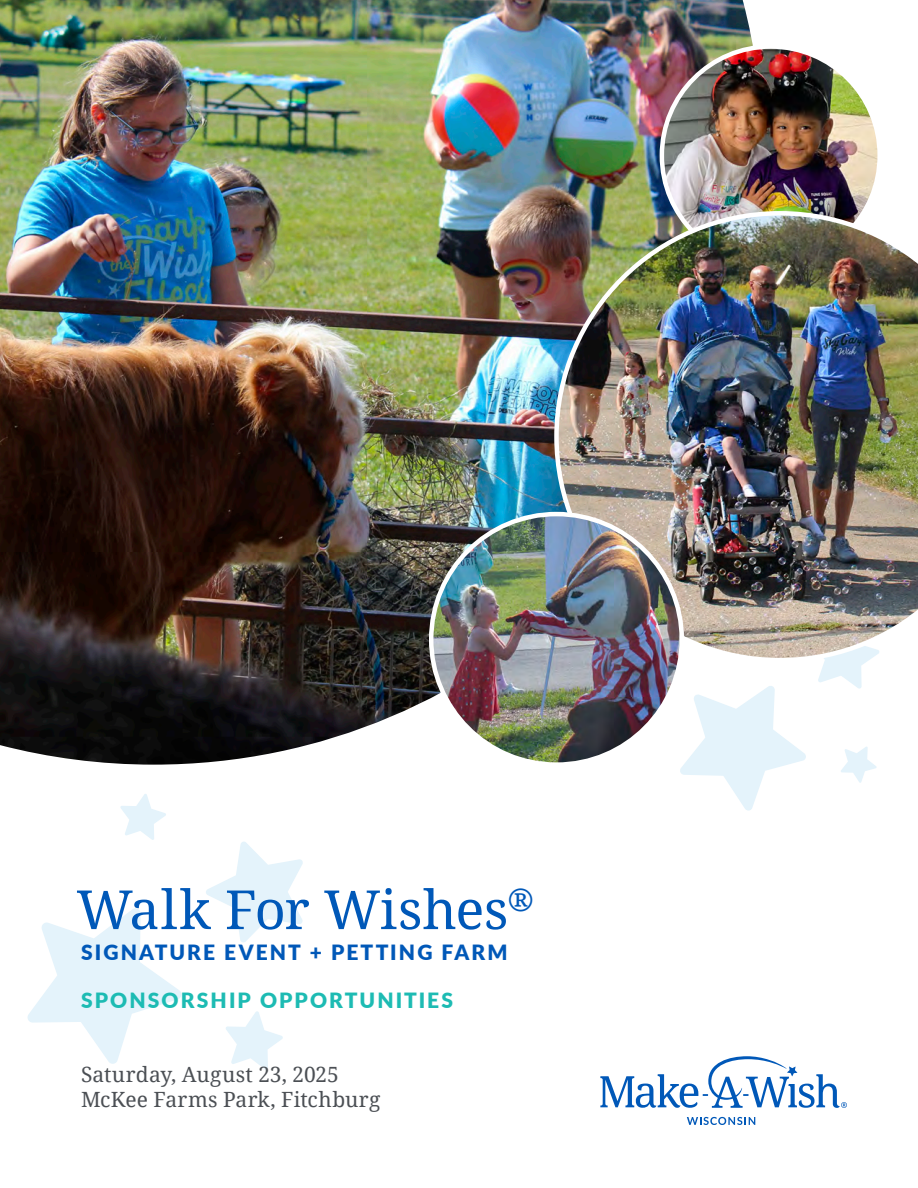
<style>
.page{position:relative;width:918px;height:1188px;background:#fff}
.page>*{position:absolute;margin:0;border:0;box-sizing:border-box;transform-origin:0 0}
.t1{font:54px "Droid Serif";letter-spacing:-.01em;color:#0058b8}
.t2{font:21px/25.2px "Droid Serif";letter-spacing:.005em;color:#4b4f54}
.t3{font:900 21px "Lato";letter-spacing:.1em;color:#0058b8}
.t4{font:900 21px "Lato";letter-spacing:.1em;color:#1dbbb3}
</style>
<div class="page">
<svg style="left:120px;top:794px;width:46px;height:46px"></svg>
<svg style="left:27px;top:908px;width:154px;height:156px"></svg>
<svg style="left:206px;top:842px;width:97px;height:101px"></svg>
<svg style="left:226px;top:1011px;width:57px;height:59px"></svg>
<svg style="left:687px;top:1117px;width:68px;height:8px"></svg>
<svg style="left:600px;top:1056px;width:247px;height:52px"></svg>
<svg style="left:680px;top:686px;width:126px;height:125px"></svg>
<svg style="left:818px;top:662px;width:48px;height:27px"></svg>
<svg style="left:841px;top:747px;width:36px;height:36px"></svg>
<img style="left:0;top:0;width:763px;height:765px">
<img style="left:662px;top:47px;width:218px;height:217px;border-radius:109px">
<img style="left:554px;top:211px;width:364px;height:451px">
<img style="left:431px;top:514px;width:251px;height:251px;border-radius:125px">
<p class="t1" style="left:76px;top:873px;width:459px">Walk For Wishes<sup>®</sup></p>
<p class="t3" style="left:81px;top:936px;width:428px">SIGNATURE EVENT + PETTING FARM</p>
<p class="t4" style="left:81px;top:985px;width:374px">SPONSORSHIP OPPORTUNITIES</p>
<p class="t2" style="left:81px;top:1061px;width:301px">Saturday, August 23, 2025<br>McKee Farms Park, Fitchburg</p>
</div>
